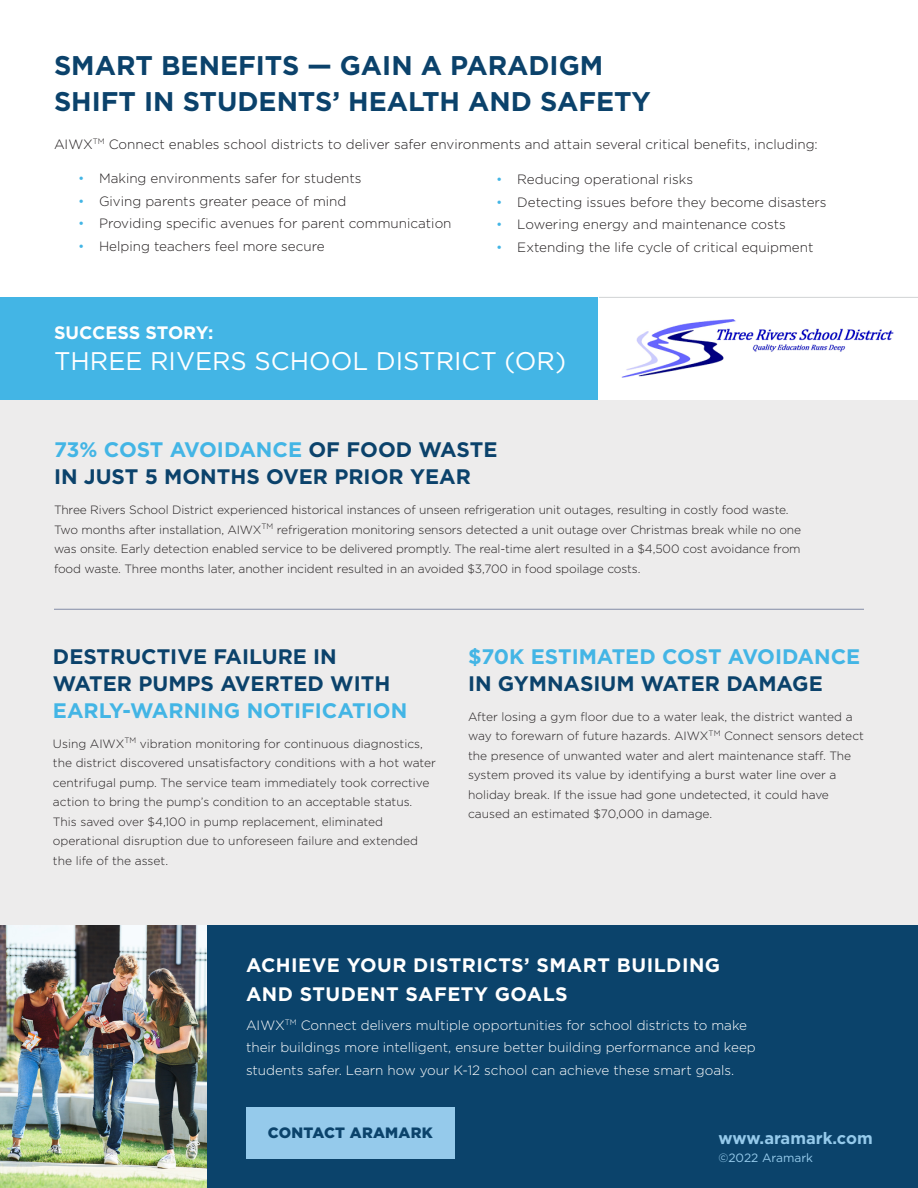
<style>
.page{position:relative;width:918px;height:1188px;background:#fff}
.page>*{position:absolute;margin:0;border:0;box-sizing:border-box;transform-origin:0 0}
.t1{font:700 27px "Gotham";color:#0b426b}
.t2{font:25.5px "Gotham";color:#fff}
.t3{font:700 21px/27px "Gotham";color:#43b5e5}
.t4{font:700 21px "Gotham";color:#0b426b}
.t5{font:700 19.5px "Gotham";letter-spacing:.025em;color:#fff}
.t6{font:700 18px "Gotham";letter-spacing:-.005em;color:#fff}
.t7{font:700 16.5px "Gotham";color:#95caeb}
.t8{font:900 15px "Gotham";letter-spacing:.02em;color:#0b436b}
.t9{font:300 13.5px "Gotham";color:#231f20}
.t10{font:300 13.5px/22.5px "Gotham";color:#fff}
.t11{font:300 12px/19.5px "Gotham";letter-spacing:-.01em;color:#231f20}
.t12{font:12px "Gotham";color:#95caeb}
.s1{color:#43b5e5}
.s2{color:#0b426b}
</style>
<div class="page">
<div style="left:0;top:399px;width:918px;height:616px;background:#e9e8e8"></div>
<div style="left:0;top:297px;width:599px;height:103px;background:#43b5e5"></div>
<div style="left:207px;top:926px;width:711px;height:262px;background:#0b436b"></div>
<div style="left:246px;top:1108px;width:209px;height:51px;background:#95caeb"></div>
<img style="left:0;top:926px;width:207px;height:262px">
<div style="left:599px;top:297px;width:319px;height:103px;background:#fff"></div>
<img style="left:621px;top:320px;width:273px;height:58px">
<hr style="left:54px;top:609px;width:810px;height:1px;background:#838ba6">
<hr style="left:599px;top:297px;width:319px;height:1px;background:#d1d3d4">
<p class="t1" style="left:54px;top:48px;width:551px">SMART BENEFITS — GAIN A PARADIGM</p>
<p class="t1" style="left:54px;top:84px;width:598px">SHIFT IN STUDENTS’ HEALTH AND SAFETY</p>
<p class="t9" style="left:54px;top:136px;width:765px">AIWX<sup>TM</sup> Connect enables school districts to deliver safer environments and attain several critical benefits, including:</p>
<p class="t9" style="left:78px;top:170px;width:285px"><span class="s1">•</span> Making environments safer for students</p>
<p class="t9" style="left:78px;top:193px;width:270px"><span class="s1">•</span> Giving parents greater peace of mind</p>
<p class="t9" style="left:78px;top:215px;width:375px"><span class="s1">•</span> Providing specific avenues for parent communication</p>
<p class="t9" style="left:78px;top:238px;width:248px"><span class="s1">•</span> Helping teachers feel more secure</p>
<p class="t9" style="left:496px;top:171px;width:198px"><span class="s1">•</span> Reducing operational risks</p>
<p class="t9" style="left:496px;top:193px;width:332px"><span class="s1">•</span> Detecting issues before they become disasters</p>
<p class="t9" style="left:496px;top:216px;width:291px"><span class="s1">•</span> Lowering energy and maintenance costs</p>
<p class="t9" style="left:496px;top:238px;width:319px"><span class="s1">•</span> Extending the life cycle of critical equipment</p>
<p class="t6" style="left:54px;top:321px;width:161px">SUCCESS STORY:</p>
<p class="t2" style="left:54px;top:345px;width:514px">THREE RIVERS SCHOOL DISTRICT (OR)</p>
<p class="t3" style="left:54px;top:436px;width:445px">73% COST AVOIDANCE <span class="s2">OF FOOD WASTE</span></p>
<p class="t4" style="left:54px;top:463px;width:418px">IN JUST 5 MONTHS OVER PRIOR YEAR</p>
<p class="t11" style="left:54px;top:500px;width:736px">Three Rivers School District experienced historical instances of unseen refrigeration unit outages, resulting in costly food waste.</p>
<p class="t11" style="left:54px;top:519px;width:749px">Two months after installation, AIWX<sup>TM</sup> refrigeration monitoring sensors detected a unit outage over Christmas break while no one</p>
<p class="t11" style="left:54px;top:539px;width:748px">was onsite. Early detection enabled service to be delivered promptly. The real-time alert resulted in a $4,500 cost avoidance from</p>
<p class="t11" style="left:54px;top:558px;width:588px">food waste. Three months later, another incident resulted in an avoided $3,700 in food spoilage costs.</p>
<p class="t4" style="left:53px;top:642px;width:285px">DESTRUCTIVE FAILURE IN</p>
<p class="t3" style="left:53px;top:670px;width:356px"><span class="s2">WATER PUMPS AVERTED WITH<br></span>EARLY-WARNING NOTIFICATION</p>
<p class="t11" style="left:53px;top:733px;width:385px">Using AIWX<sup>TM</sup> vibration monitoring for continuous diagnostics, the district discovered unsatisfactory conditions with a hot water centrifugal pump. The service team immediately took corrective action to bring the pump’s condition to an acceptable status.<br>This saved over $4,100 in pump replacement, eliminated operational disruption due to unforeseen failure and extended the life of the asset.</p>
<p class="t3" style="left:468px;top:643px;width:394px">$70K ESTIMATED COST AVOIDANCE<br><span class="s2">IN GYMNASIUM WATER DAMAGE</span></p>
<p class="t11" style="left:468px;top:706px;width:397px">After losing a gym floor due to a water leak, the district wanted a way to forewarn of future hazards. AIWX<sup>TM</sup> Connect sensors detect the presence of unwanted water and alert maintenance staff. The system proved its value by identifying a burst water line over a holiday break. If the issue had gone undetected, it could have caused an estimated $70,000 in damage.</p>
<p class="t5" style="left:246px;top:952px;width:476px">ACHIEVE YOUR DISTRICTS’ SMART BUILDING</p>
<p class="t5" style="left:246px;top:982px;width:323px">AND STUDENT SAFETY GOALS</p>
<p class="t10" style="left:246px;top:1013px;width:511px">AIWX<sup>TM</sup> Connect delivers multiple opportunities for school districts to make their buildings more intelligent, ensure better building performance and keep students safer. Learn how your K-12 school can achieve these smart goals.</p>
<p class="t8" style="left:268px;top:1123px;width:167px">CONTACT ARAMARK</p>
<p class="t7" style="left:718px;top:1127px;width:156px">www.aramark.com</p>
<p class="t12" style="left:718px;top:1150px;width:96px">©2022 Aramark</p>
</div>
